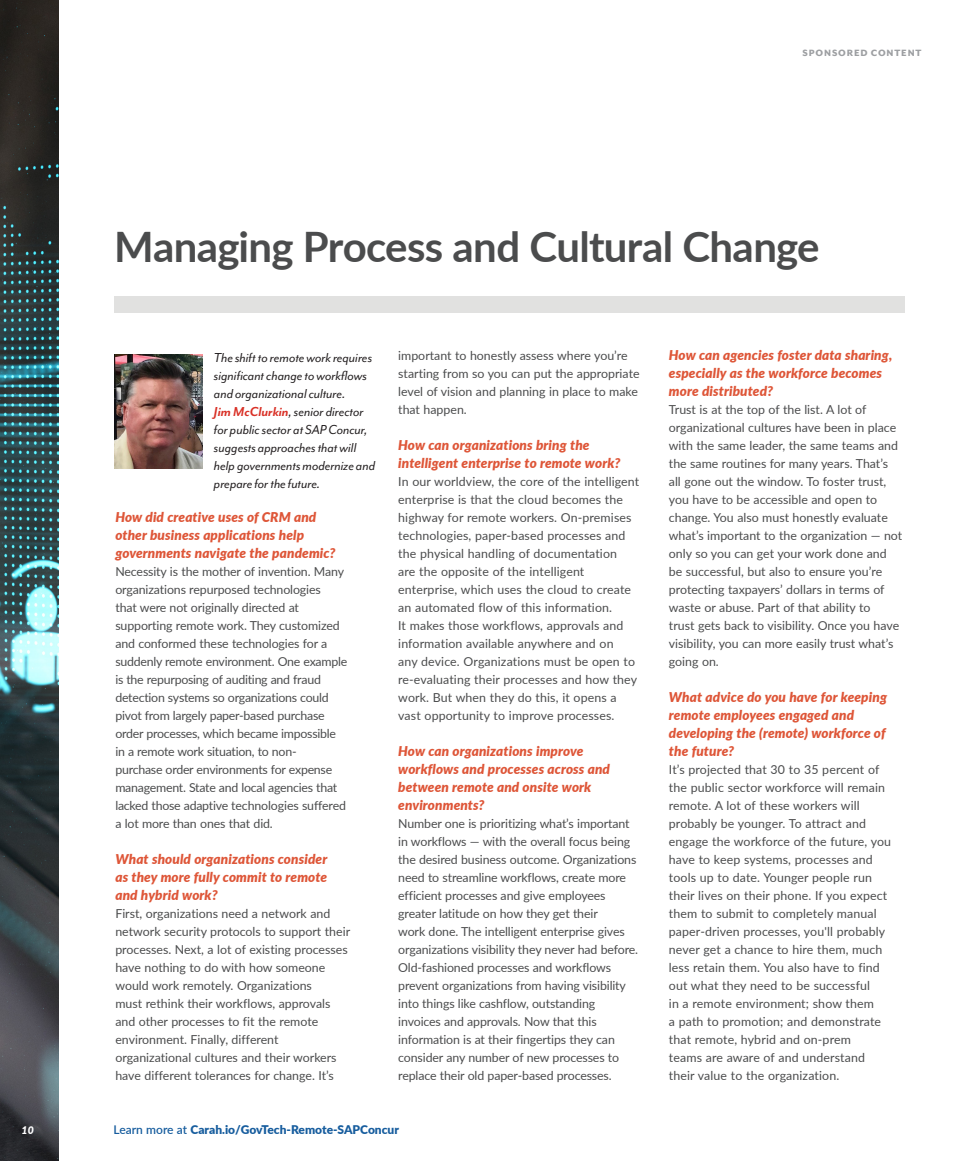
<style>
.page{position:relative;width:972px;height:1161px;background:#fff}
.page>*{position:absolute;margin:0;border:0;box-sizing:border-box;transform-origin:0 0}
.t1{font:700 42px "Lato";letter-spacing:-.015em;color:#4b4c4d}
.t2{font:italic 15px/18px "Mr Eaves Mod OT";letter-spacing:-.005em;color:#231f20}
.cs_Intro_Body{font:italic 900 13.5px/18px "Lato";letter-spacing:.01em;color:#de5638}
.cs_Intro_Body-2{font:12.3px/18px "Lato";color:#4b4c4d}
.cs_Intro_Body-3{font:12.3px/18px "Lato";letter-spacing:-.02em;color:#4b4c4d}
.cs_Intro_Body-4{font:900 12px "Lato";color:#175d9e}
.t3{font:800 10.5px "Mr Eaves Mod OT";letter-spacing:.08em;color:#9d9fa2}
.t4{font:italic 900 10.5px "Lato";color:#fff}
.s1{font-weight:700;color:#d93127}
.s2{font-weight:600}
</style>
<div class="page">
<img style="left:0;top:0;width:59px;height:1161px">
<img style="left:114px;top:354px;width:88px;height:114px">
<div style="left:114px;top:297px;width:790px;height:16px;background:#e1e1e0"></div>
<p class="t4" style="left:22px;top:1122px;width:14px">10</p>
<p class="t3" style="left:802px;top:47px;width:121px">SPONSORED CONTENT</p>
<p class="t1" style="left:114px;top:216px;width:707px">Managing Process and Cultural Change</p>
<p class="t2" style="left:214px;top:348px;width:163px">The shift to remote work requires significant change to workflows and organizational culture.<br><span class="s1">Jim McClurkin</span>, senior director for public sector at SAP Concur, suggests approaches that will help governments modernize and prepare for the future.</p>
<p class="cs_Intro_Body-2" style="left:398px;top:346px;width:243px">important to honestly assess where you’re starting from so you can put the appropriate level of vision and planning in place to make that happen.</p>
<p class="cs_Intro_Body" style="left:398px;top:435px;width:224px">How can organizations bring the intelligent enterprise to remote work?</p>
<p class="cs_Intro_Body-2" style="left:398px;top:472px;width:243px">In our worldview, the core of the intelligent enterprise is that the cloud becomes the highway for remote workers. On-premises technologies, paper-based processes and the physical handling of documentation<br>are the opposite of the intelligent enterprise, which uses the cloud to create an automated flow of this information.<br>It makes those workflows, approvals and information available anywhere and on<br>any device. Organizations must be open to re-evaluating their processes and how they work. But when they do this, it opens a vast opportunity to improve processes.</p>
<p class="cs_Intro_Body" style="left:398px;top:741px;width:213px">How can organizations improve workflows and processes across and between remote and onsite work environments?</p>
<p class="cs_Intro_Body-2" style="left:398px;top:814px;width:241px">Number one is prioritizing what’s important in workflows — with the overall focus being the desired business outcome. Organizations need to streamline workflows, create more efficient processes and give employees greater latitude on how they get their<br>work done. The intelligent enterprise gives organizations visibility they never had before.<br>Old-fashioned processes and workflows prevent organizations from having visibility into things like cashflow, outstanding invoices and approvals. Now that this information is at their fingertips they can consider any number of new processes to replace their old paper-based processes.</p>
<p class="cs_Intro_Body" style="left:115px;top:507px;width:222px">How did creative uses of CRM and other business applications help governments navigate the pandemic?</p>
<p class="cs_Intro_Body-3" style="left:115px;top:562px;width:233px">Necessity is the mother of invention. Many organizations repurposed technologies<br>that were not originally directed at supporting remote work. They customized and conformed these technologies for a suddenly remote environment. One example is the repurposing of auditing and fraud detection systems so organizations could pivot from largely paper-based purchase order processes, which became impossible in a remote work situation, to non-<br>purchase order environments for expense management. State and local agencies that lacked those adaptive technologies suffered a lot more than ones that did.</p>
<p class="cs_Intro_Body" style="left:115px;top:849px;width:213px;text-align:justify">What should organizations consider as they more fully commit to remote and hybrid work?</p>
<p class="cs_Intro_Body-2" style="left:115px;top:904px;width:236px">First, organizations need a network and network security protocols to support their processes. Next, a lot of existing processes have nothing to do with how someone would work remotely. Organizations<br>must rethink their workflows, approvals and other processes to fit the remote environment. Finally, different organizational cultures and their workers have different tolerances for change. It’s</p>
<p class="cs_Intro_Body-4" style="left:114px;top:1121px;width:287px"><span class="s2">Learn more at</span> Carah.io/GovTech-Remote-SAPConcur</p>
<p class="cs_Intro_Body" style="left:669px;top:345px;width:225px">How can agencies foster data sharing, especially as the workforce becomes more distributed?</p>
<p class="cs_Intro_Body-2" style="left:669px;top:400px;width:235px">Trust is at the top of the list. A lot of organizational cultures have been in place with the same leader, the same teams and the same routines for many years. That’s all gone out the window. To foster trust, you have to be accessible and open to change. You also must honestly evaluate what’s important to the organization — not only so you can get your work done and be successful, but also to ensure you’re protecting taxpayers’ dollars in terms of waste or abuse. Part of that ability to<br>trust gets back to visibility. Once you have visibility, you can more easily trust what’s going on.</p>
<p class="cs_Intro_Body" style="left:669px;top:687px;width:220px">What advice do you have for keeping remote employees engaged and developing the (remote) workforce of the future?</p>
<p class="cs_Intro_Body-2" style="left:669px;top:760px;width:224px">It’s projected that 30 to 35 percent of the public sector workforce will remain remote. A lot of these workers will probably be younger. To attract and engage the workforce of the future, you have to keep systems, processes and tools up to date. Younger people run their lives on their phone. If you expect them to submit to completely manual paper-driven processes, you'll probably never get a chance to hire them, much less retain them. You also have to find out what they need to be successful<br>in a remote environment; show them<br>a path to promotion; and demonstrate that remote, hybrid and on-prem<br>teams are aware of and understand their value to the organization.</p>
</div>
